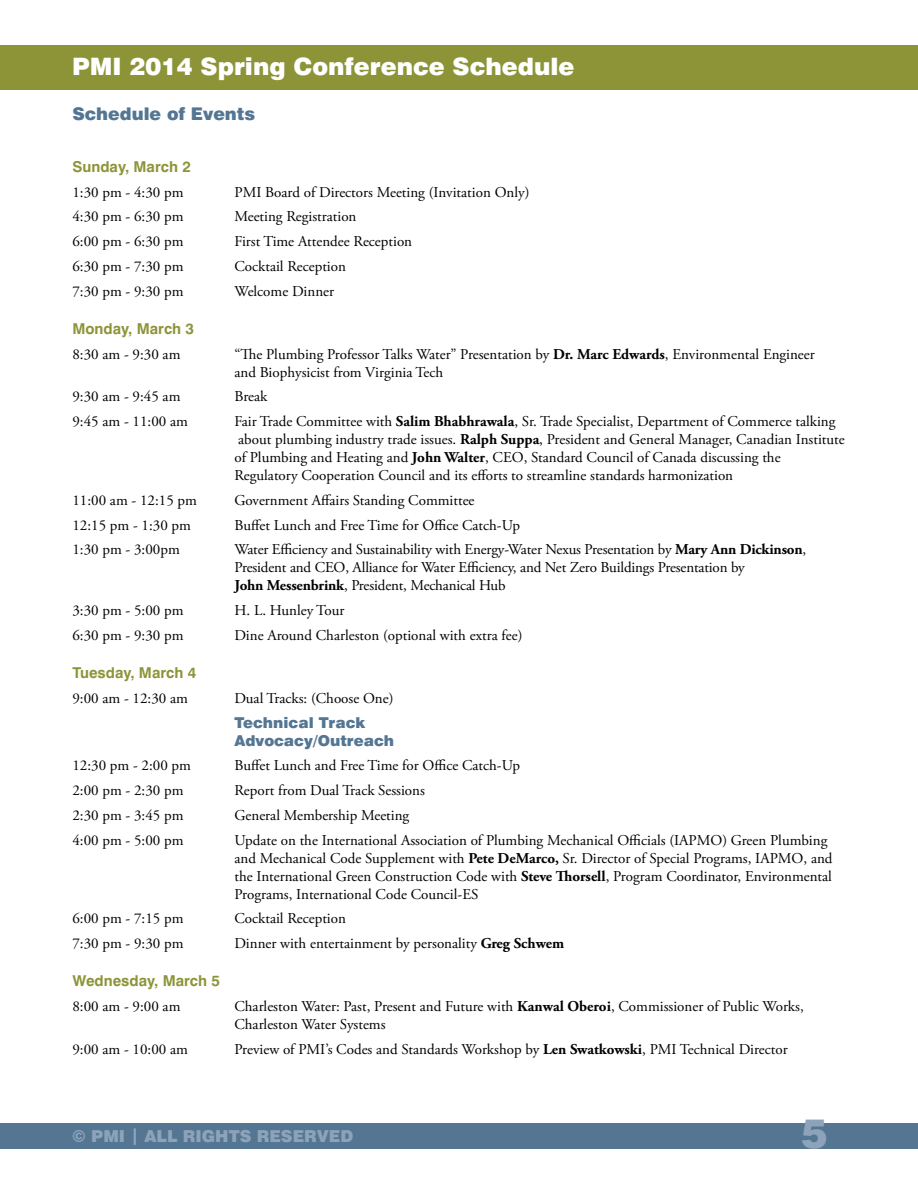
<style>
.page{position:relative;width:918px;height:1188px;background:#fff}
.page>*{position:absolute;margin:0;border:0;box-sizing:border-box;transform-origin:0 0}
.t1{font:900 40.5px "Swiss 721 BT";color:#8da3ba}
.t2{font:900 24px "Swiss 721 BT";color:#fff}
.t3{font:900 17.55px "Swiss 721 BT";color:#547693}
.t4{font:900 16.5px "Swiss 721 BT";color:#8da3ba}
.t5{font:15px/18px "Adobe Garamond Pro";color:#000}
.t6{font:700 15px "Swiss 721 BT";color:#8d9438}
.t7{font:900 15px/18px "Swiss 721 BT";color:#547693}
.s1{font-weight:700}
</style>
<div class="page">
<div style="left:0;top:45px;width:918px;height:45px;background:#8d9438"></div>
<div style="left:0;top:1123px;width:918px;height:25px;background:#547693"></div>
<h2 class="t2" style="left:72px;top:52px;width:504px">PMI 2014 Spring Conference Schedule</h2>
<p class="t3" style="left:72px;top:103px;width:184px">Schedule of Events</p>
<p class="t6" style="left:72px;top:157px;width:120px">Sunday, March 2</p>
<p class="t5" style="left:72px;top:183px;width:113px">1:30 pm - 4:30 pm</p>
<p class="t5" style="left:234px;top:183px;width:297px">PMI Board of Directors Meeting (Invitation Only)</p>
<p class="t5" style="left:72px;top:208px;width:113px">4:30 pm - 6:30 pm</p>
<p class="t5" style="left:234px;top:208px;width:124px">Meeting Registration</p>
<p class="t5" style="left:72px;top:233px;width:113px">6:00 pm - 6:30 pm</p>
<p class="t5" style="left:234px;top:233px;width:179px">First Time Attendee Reception</p>
<p class="t5" style="left:72px;top:258px;width:113px">6:30 pm - 7:30 pm</p>
<p class="t5" style="left:234px;top:258px;width:113px">Cocktail Reception</p>
<p class="t5" style="left:72px;top:282px;width:113px">7:30 pm - 9:30 pm</p>
<p class="t5" style="left:234px;top:282px;width:101px">Welcome Dinner</p>
<p class="t6" style="left:72px;top:319px;width:123px">Monday, March 3</p>
<p class="t5" style="left:72px;top:345px;width:110px">8:30 am - 9:30 am</p>
<p class="t5" style="left:234px;top:345px;width:582px">“The Plumbing Professor Talks Water” Presentation by <span class="s1">Dr. Marc Edwards</span>, Environmental Engineer and Biophysicist from Virginia Tech</p>
<p class="t5" style="left:72px;top:388px;width:110px">9:30 am - 9:45 am</p>
<p class="t5" style="left:234px;top:388px;width:34px">Break</p>
<p class="t5" style="left:72px;top:413px;width:117px">9:45 am - 11:00 am</p>
<p class="t5" style="left:234px;top:413px;width:612px">Fair Trade Committee with <span class="s1">Salim Bhabhrawala</span>, Sr. Trade Specialist, Department of Commerce talking about plumbing industry trade issues. <span class="s1">Ralph Suppa</span>, President and General Manager, Canadian Institute of Plumbing and Heating and <span class="s1">John Walter</span>, CEO, Standard Council of Canada discussing the Regulatory Cooperation Council and its efforts to streamline standards harmonization</p>
<p class="t5" style="left:72px;top:492px;width:126px">11:00 am - 12:15 pm</p>
<p class="t5" style="left:234px;top:492px;width:242px">Government Affairs Standing Committee</p>
<p class="t5" style="left:72px;top:516px;width:120px">12:15 pm - 1:30 pm</p>
<p class="t5" style="left:234px;top:516px;width:287px">Buffet Lunch and Free Time for Office Catch-Up</p>
<p class="t5" style="left:72px;top:541px;width:109px">1:30 pm - 3:00pm</p>
<p class="t5" style="left:234px;top:541px;width:573px">Water Efficiency and Sustainability with Energy-Water Nexus Presentation by <span class="s1">Mary Ann Dickinson</span>,<br>President and CEO, Alliance for Water Efficiency, and Net Zero Buildings Presentation by<br><span class="s1">John Messenbrink</span>, President, Mechanical Hub</p>
<p class="t5" style="left:72px;top:602px;width:113px">3:30 pm - 5:00 pm</p>
<p class="t5" style="left:234px;top:602px;width:111px">H. L. Hunley Tour</p>
<p class="t5" style="left:72px;top:627px;width:113px">6:30 pm - 9:30 pm</p>
<p class="t5" style="left:234px;top:627px;width:290px">Dine Around Charleston (optional with extra fee)</p>
<p class="t6" style="left:72px;top:664px;width:125px">Tuesday, March 4</p>
<p class="t5" style="left:72px;top:690px;width:117px">9:00 am - 12:30 am</p>
<p class="t5" style="left:234px;top:690px;width:161px">Dual Tracks: (Choose One)</p>
<p class="t7" style="left:234px;top:713px;width:161px">Technical Track<br>Advocacy/Outreach</p>
<p class="t5" style="left:72px;top:757px;width:120px">12:30 pm - 2:00 pm</p>
<p class="t5" style="left:234px;top:757px;width:287px">Buffet Lunch and Free Time for Office Catch-Up</p>
<p class="t5" style="left:72px;top:782px;width:113px">2:00 pm - 2:30 pm</p>
<p class="t5" style="left:234px;top:782px;width:192px">Report from Dual Track Sessions</p>
<p class="t5" style="left:72px;top:807px;width:113px">2:30 pm - 3:45 pm</p>
<p class="t5" style="left:234px;top:807px;width:176px">General Membership Meeting</p>
<p class="t5" style="left:72px;top:831px;width:113px">4:00 pm - 5:00 pm</p>
<p class="t5" style="left:234px;top:831px;width:600px">Update on the International Association of Plumbing Mechanical Officials (IAPMO) Green Plumbing and Mechanical Code Supplement with <span class="s1">Pete DeMarco,</span> Sr. Director of Special Programs, IAPMO, and the International Green Construction Code with <span class="s1">Steve Thorsell</span>, Program Coordinator, Environmental Programs, International Code Council-ES</p>
<p class="t5" style="left:72px;top:910px;width:113px">6:00 pm - 7:15 pm</p>
<p class="t5" style="left:234px;top:910px;width:113px">Cocktail Reception</p>
<p class="t5" style="left:72px;top:935px;width:113px">7:30 pm - 9:30 pm</p>
<p class="t5" style="left:234px;top:935px;width:331px">Dinner with entertainment by personality <span class="s1">Greg Schwem</span></p>
<p class="t6" style="left:72px;top:972px;width:149px">Wednesday, March 5</p>
<p class="t5" style="left:72px;top:998px;width:110px">8:00 am - 9:00 am</p>
<p class="t5" style="left:234px;top:998px;width:571px">Charleston Water: Past, Present and Future with <span class="s1">Kanwal Oberoi</span>, Commissioner of Public Works,<br>Charleston Water Systems</p>
<p class="t5" style="left:72px;top:1041px;width:117px">9:00 am - 10:00 am</p>
<p class="t5" style="left:234px;top:1041px;width:555px">Preview of PMI’s Codes and Standards Workshop by <span class="s1">Len Swatkowski</span>, PMI Technical Director</p>
<p class="t4" style="left:72px;top:1126px;width:283px">© PMI | ALL RIGHTS RESERVED</p>
<h1 class="t1" style="left:801px;top:1109px;width:28px">5</h1>
</div>
